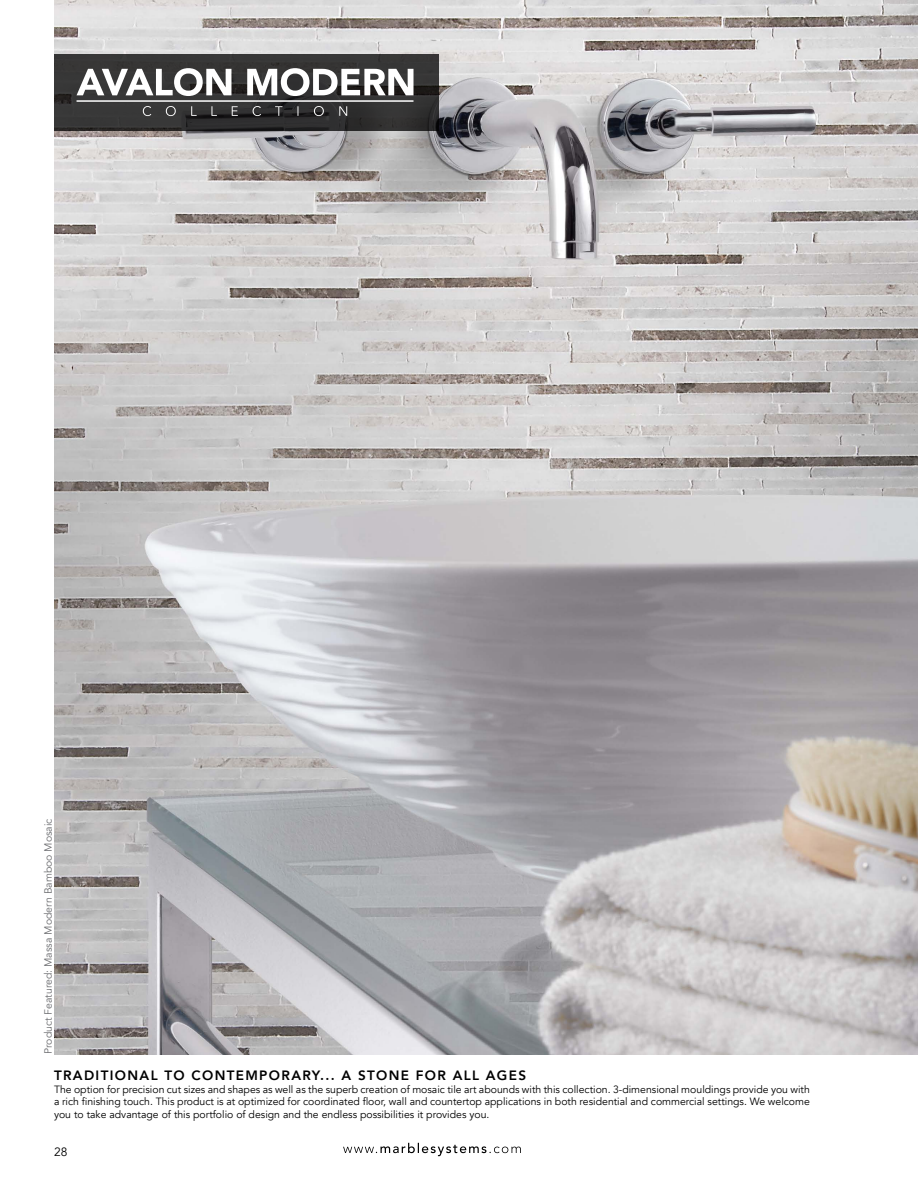
<style>
.page{position:relative;width:918px;height:1188px;background:#fff}
.page>*{position:absolute;margin:0;border:0;box-sizing:border-box;transform-origin:0 0}
.t1{font:800 13.5px "Avenir";letter-spacing:.1em;color:#000}
.t2{font:12px "Avenir";color:#000}
.t3{font:10.5px/12.6px "Avenir";color:#000;text-align:justify}
.t4{font:10.5px "Avenir";color:#6d6e71}
</style>
<div class="page">
<svg style="left:343px;top:1143px;width:178px;height:13px"></svg>
<img style="left:54px;top:0;width:864px;height:1054px">
<svg style="left:54px;top:54px;width:385px;height:76px;background:#323232"></svg>
<svg style="left:77px;top:68px;width:337px;height:28px"></svg>
<svg style="left:143px;top:106px;width:204px;height:10px;background:#414142"></svg>
<hr style="left:77px;top:100px;width:337px;height:2px;background:#fff">
<p class="t4" style="left:42px;top:1054px;width:237px;rotate:-90deg">Product Featured: Massa Modern Bamboo Mosaic</p>
<p class="t1" style="left:54px;top:1063px;width:474px">TRADITIONAL TO CONTEMPORARY... A STONE FOR ALL AGES</p>
<p class="t3" style="left:54px;top:1083px;width:758px">The option for precision cut sizes and shapes as well as the superb creation of mosaic tile art abounds with this collection. 3-dimensional mouldings provide you with a rich finishing touch. This product is at optimized for coordinated floor, wall and countertop applications in both residential and commercial settings. We welcome you to take advantage of this portfolio of design and the endless possibilities it provides you.</p>
<p class="t2" style="left:54px;top:1145px;width:15px">28</p>
</div>
